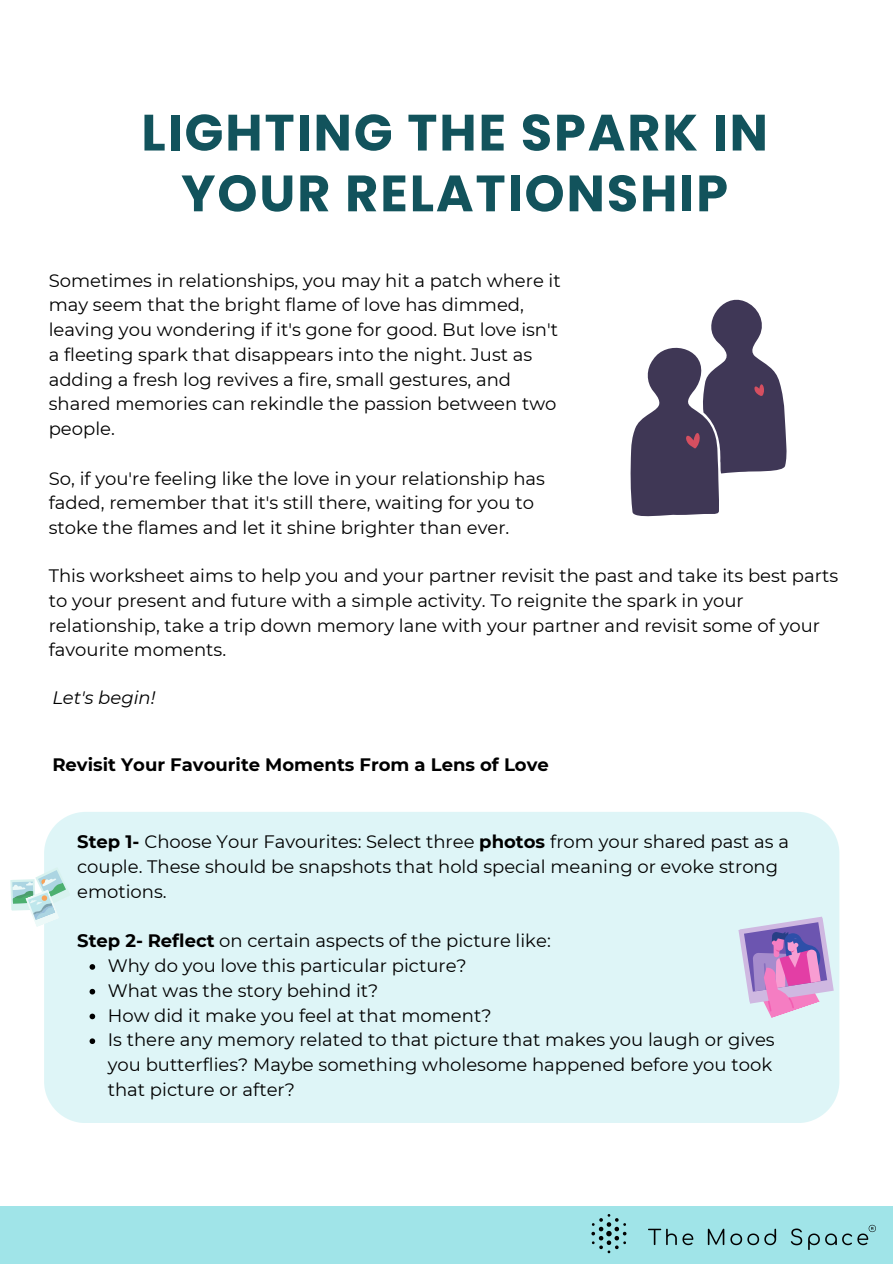
<style>
.page{position:relative;width:893px;height:1264px;background:#fff}
.page>*{position:absolute;margin:0;border:0;box-sizing:border-box;transform-origin:0 0}
.t1{font:700 51px/60.8px "Poppins";letter-spacing:.035em;color:#12535c;text-align:center}
.t2{font:18px/24.8px "Montserrat";color:#000}
.t3{font:700 18px "Montserrat";color:#000}
.t4{font:italic 18px "Montserrat";color:#000}
.s1{font-weight:700}
</style>
<div class="page">
<div style="left:0;top:1206px;width:892px;height:57px;background:#a0e4e8"></div>
<img style="left:666px;top:1224px;width:208px;height:25px">
<img style="left:591px;top:1214px;width:71px;height:40px">
<svg style="left:630px;top:299px;width:156px;height:218px"></svg>
<div style="left:44px;top:812px;width:795px;height:311px;background:#def5f7"></div>
<svg style="left:10px;top:866px;width:61px;height:61px"></svg>
<svg style="left:90px;top:964px;width:5px;height:5px"></svg>
<svg style="left:90px;top:988px;width:5px;height:6px"></svg>
<svg style="left:90px;top:1013px;width:5px;height:6px"></svg>
<svg style="left:90px;top:1038px;width:5px;height:6px"></svg>
<svg style="left:726px;top:902px;width:114px;height:117px;background:#c9b5db"></svg>
<p class="t1" style="left:141px;top:102px;width:628px">LIGHTING THE SPARK IN<br>YOUR RELATIONSHIP</p>
<p class="t2" style="left:49px;top:268px;width:513px">Sometimes in relationships, you may hit a patch where it may seem that the bright flame of love has dimmed, leaving you wondering if it's gone for good. But love isn't a fleeting spark that disappears into the night. Just as adding a fresh log revives a fire, small gestures, and shared memories can rekindle the passion between two people.</p>
<p class="t2" style="left:49px;top:466px;width:497px">So, if you're feeling like the love in your relationship has faded, remember that it's still there, waiting for you to stoke the flames and let it shine brighter than ever.</p>
<p class="t2" style="left:49px;top:563px;width:790px">This worksheet aims to help you and your partner revisit the past and take its best parts to your present and future with a simple activity. To reignite the spark in your relationship, take a trip down memory lane with your partner and revisit some of your favourite moments.</p>
<p class="t4" style="left:52px;top:686px;width:105px">Let's begin!</p>
<p class="t3" style="left:52px;top:753px;width:498px">Revisit Your Favourite Moments From a Lens of Love</p>
<p class="t2" style="left:77px;top:829px;width:713px"><span class="s1">Step 1-</span> Choose Your Favourites: Select three <span class="s1">photos</span> from your shared past as a couple. These should be snapshots that hold special meaning or evoke strong emotions.</p>
<p class="t2" style="left:77px;top:928px;width:475px"><span class="s1">Step 2- Reflect</span> on certain aspects of the picture like:</p>
<p class="t2" style="left:108px;top:953px;width:360px">Why do you love this particular picture?</p>
<p class="t2" style="left:108px;top:977px;width:272px">What was the story behind it?</p>
<h2 class="t2" style="left:108px;top:1002px;width:385px">How did it make you feel at that moment?</h2>
<p class="t2" style="left:108px;top:1027px;width:668px">Is there any memory related to that picture that makes you laugh or gives you butterflies? Maybe something wholesome happened before you took that picture or after?</p>
</div>
